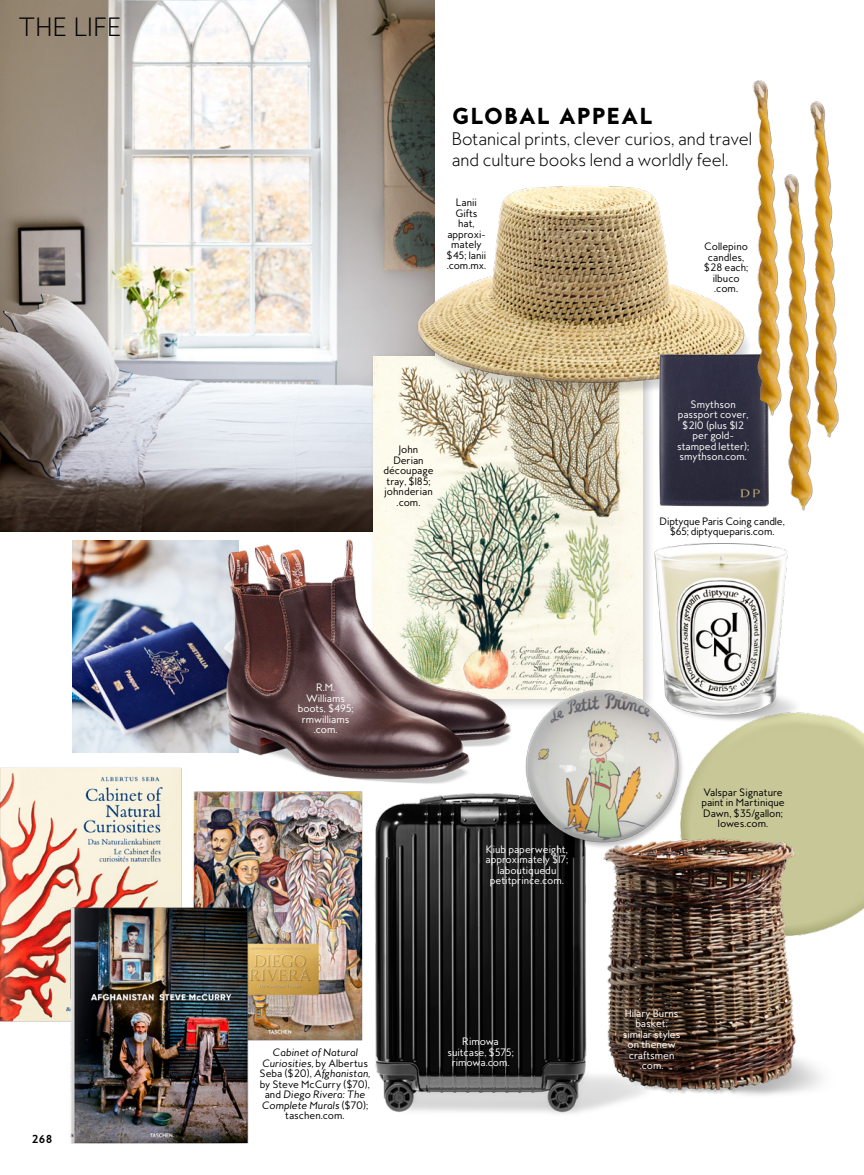
<style>
.page{position:relative;width:864px;height:1175px;background:#fff}
.page>*{position:absolute;margin:0;border:0;box-sizing:border-box;transform-origin:0 0}
.LARGE_SIDEBAR_HED{font:300 24px "MB Empire";color:#000}
.SIDEBAR_HED{font:800 21px "MB Empire";letter-spacing:.04em;color:#000}
.EMPIRE_BIG_TEXT{font:300 16.5px/21px "MB Empire";color:#000}
.t1{font:700 10.5px "MB Empire";color:#000}
.CREDIT{font:9.75px/10.5px "MB Empire";color:#fff;text-align:center}
.CREDIT-2{font:9.75px/10.5px "MB Empire";color:#000;text-align:center}
.CREDIT-3{font:italic 9.75px/10.5px "MB Empire";color:#000;text-align:center}
.s1{font-style:normal}
</style>
<div class="page">
<img style="left:688px;top:713px;width:176px;height:205px">
<img style="left:0;top:0;width:434px;height:531px">
<img style="left:72px;top:540px;width:131px;height:212px">
<img style="left:655px;top:543px;width:152px;height:196px">
<img style="left:658px;top:802px;width:192px;height:293px">
<img style="left:374px;top:831px;width:284px;height:283px">
<img style="left:373px;top:491px;width:269px;height:153px">
<img style="left:203px;top:500px;width:331px;height:331px">
<img style="left:365px;top:182px;width:353px;height:309px">
<img style="left:620px;top:339px;width:130px;height:187px">
<img style="left:504px;top:644px;width:184px;height:211px">
<img style="left:718px;top:80px;width:50px;height:401px">
<img style="left:750px;top:99px;width:58px;height:476px">
<img style="left:776px;top:99px;width:63px;height:403px">
<img style="left:193px;top:790px;width:171px;height:251px">
<img style="left:0;top:767px;width:182px;height:255px">
<img style="left:69px;top:906px;width:181px;height:238px">
<h1 class="LARGE_SIDEBAR_HED" style="left:18px;top:12px;width:196px">INSTANT STYLE</h1>
<p class="LARGE_SIDEBAR_HED" style="left:18px;top:12px;width:105px">THE LIFE</p>
<p class="SIDEBAR_HED" style="left:452px;top:102px;width:202px">GLOBAL APPEAL</p>
<p class="EMPIRE_BIG_TEXT" style="left:452px;top:128px;width:302px">Botanical prints, clever curios, and travel and culture books lend a worldly feel.</p>
<p class="CREDIT-2" style="left:447px;top:197px;width:41px">Lanii<br>Gifts hat, approxi&shy;mately $45; lanii .com.mx.</p>
<p class="CREDIT-2" style="left:704px;top:241px;width:46px">Collepino candles, $28 each; ilbuco .com.</p>
<p class="CREDIT-2" style="left:383px;top:444px;width:52px">John<br>Derian découpage tray, $185; johnderian .com.</p>
<p class="CREDIT" style="left:677px;top:398px;width:74px">Smythson passport cover, $210 (plus $12 per gold&shy;stamped letter); smythson.com.</p>
<p class="CREDIT-2" style="left:660px;top:515px;width:127px">Diptyque Paris Coing candle, $65; diptyqueparis.com.</p>
<p class="t1" style="left:32px;top:1131px;width:22px">268</p>
<p class="CREDIT" style="left:298px;top:682px;width:57px">R.M.<br>Williams boots, $495; rmwilliams .com.</p>
<p class="CREDIT-3" style="left:260px;top:1047px;width:112px">Cabinet of Natural<br>Curiosities, <span class="s1">by Albertus<br>Seba ($20),</span> Afghanistan, <span class="s1">by Steve McCurry ($70), and</span> Diego Rivera: The<br>Complete Murals <span class="s1">($70); taschen.com.</span></p>
<p class="CREDIT" style="left:485px;top:843px;width:84px">Kiub paperweight, approximately $17; laboutiquedu petitprince.com.</p>
<p class="CREDIT" style="left:447px;top:1036px;width:68px">Rimowa suitcase, $575; rimowa.com.</p>
<p class="CREDIT-2" style="left:701px;top:787px;width:85px">Valspar Signature paint in Martinique<br>Dawn, $35/gallon; lowes.com.</p>
<p class="CREDIT" style="left:623px;top:1007px;width:59px">Hilary Burns basket; similar styles on thenew craftsmen .com.</p>
</div>
